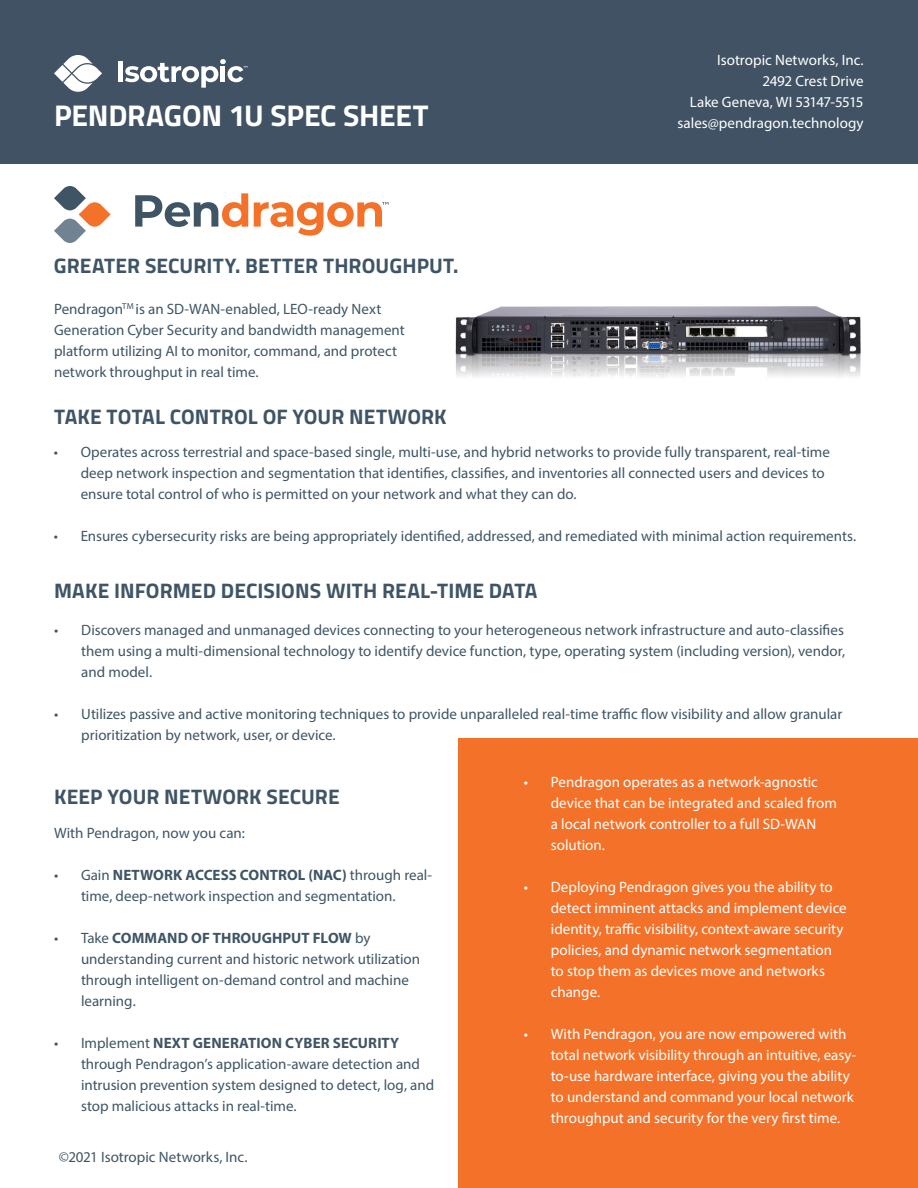
<style>
.page{position:relative;width:918px;height:1188px;background:#fff}
.page>*{position:absolute;margin:0;border:0;box-sizing:border-box;transform-origin:0 0}
.Header_2{font:700 30px "Titillium Web";letter-spacing:-.005em;color:#fff}
.Header_4{font:700 21px "Titillium Web";letter-spacing:.005em;color:#3f5565}
.Body_Text_10pt{font:15px/21px "Myriad Pro";color:#3f5565}
.Body_Text_10pt-2{font:15px/21px "Myriad Pro";color:#fff}
.s1{font-weight:700}
</style>
<div class="page">
<div style="left:0;top:0;width:918px;height:164px;background:#405263"></div>
<div style="left:118px;top:62px;width:5px;height:20px;background:#fff"></div>
<svg style="left:125px;top:59px;width:123px;height:29px"></svg>
<svg style="left:54px;top:55px;width:48px;height:37px"></svg>
<div style="left:459px;top:738px;width:459px;height:450px;background:#f37128"></div>
<svg style="left:135px;top:193px;width:113px;height:34px"></svg>
<svg style="left:254px;top:202px;width:135px;height:34px"></svg>
<svg style="left:54px;top:186px;width:57px;height:57px"></svg>
<img style="left:455px;top:306px;width:406px;height:71px">
<p class="Header_2" style="left:54px;top:93px;width:376px">PENDRAGON 1U SPEC SHEET</p>
<p class="Header_4" style="left:54px;top:249px;width:406px">GREATER SECURITY. BETTER THROUGHPUT.</p>
<p class="Body_Text_10pt" style="left:54px;top:298px;width:352px">Pendragon<sup>TM</sup> is an SD-WAN-enabled, LEO-ready Next Generation Cyber Security and bandwidth management platform utilizing AI to monitor, command, and protect network throughput in real time.</p>
<p class="Header_4" style="left:54px;top:401px;width:394px">TAKE TOTAL CONTROL OF YOUR NETWORK</p>
<p class="Body_Text_10pt-2" style="left:717px;top:49px;width:148px">Isotropic Networks, Inc.</p>
<p class="Body_Text_10pt-2" style="left:763px;top:70px;width:103px">2492 Crest Drive</p>
<p class="Body_Text_10pt-2" style="left:690px;top:91px;width:175px">Lake Geneva, WI 53147-5515</p>
<p class="Body_Text_10pt-2" style="left:678px;top:112px;width:188px">sales@pendragon.technology</p>
<p class="Body_Text_10pt" style="left:81px;top:441px;width:751px;text-indent:-27px">• Operates across terrestrial and space-based single, multi-use, and hybrid networks to provide fully transparent, real-time deep network inspection and segmentation that identifies, classifies, and inventories all connected users and devices to ensure total control of who is permitted on your network and what they can do.</p>
<p class="Body_Text_10pt" style="left:54px;top:525px;width:804px">• Ensures cybersecurity risks are being appropriately identified, addressed, and remediated with minimal action requirements.</p>
<p class="Header_4" style="left:54px;top:575px;width:485px">MAKE INFORMED DECISIONS WITH REAL-TIME DATA</p>
<p class="Body_Text_10pt" style="left:81px;top:619px;width:765px;text-align:justify;text-indent:-27px">• Discovers managed and unmanaged devices connecting to your heterogeneous network infrastructure and auto-classifies them using a multi-dimensional technology to identify device function, type, operating system (including version), vendor, and model.</p>
<p class="Body_Text_10pt" style="left:81px;top:703px;width:763px;text-indent:-27px">• Utilizes passive and active monitoring techniques to provide unparalleled real-time traffic flow visibility and allow granular prioritization by network, user, or device.</p>
<p class="Header_4" style="left:54px;top:781px;width:287px">KEEP YOUR NETWORK SECURE</p>
<p class="Body_Text_10pt" style="left:54px;top:822px;width:192px">With Pendragon, now you can:</p>
<p class="Body_Text_10pt" style="left:81px;top:864px;width:353px;text-indent:-27px">• Gain <span class="s1">NETWORK ACCESS CONTROL (NAC)</span> through real&shy;time, deep-network inspection and segmentation.</p>
<p class="Body_Text_10pt" style="left:81px;top:927px;width:341px;text-indent:-27px">• Take <span class="s1">COMMAND OF THROUGHPUT FLOW</span> by understanding current and historic network utilization through intelligent on-demand control and machine learning.</p>
<p class="Body_Text_10pt" style="left:81px;top:1032px;width:355px;text-indent:-27px">• Implement <span class="s1">NEXT GENERATION CYBER SECURITY </span>through Pendragon’s application-aware detection and intrusion prevention system designed to detect, log, and stop malicious attacks in real-time.</p>
<p class="Body_Text_10pt" style="left:59px;top:1146px;width:190px">©2021 Isotropic Networks, Inc.</p>
<p class="Body_Text_10pt-2" style="left:551px;top:771px;width:288px;text-indent:-27px">• Pendragon operates as a network-agnostic device that can be integrated and scaled from a local network controller to a full SD-WAN solution.</p>
<p class="Body_Text_10pt-2" style="left:551px;top:876px;width:297px;text-indent:-27px">• Deploying Pendragon gives you the ability to detect imminent attacks and implement device identity, traffic visibility, context-aware security policies, and dynamic network segmentation to stop them as devices move and networks change.</p>
<p class="Body_Text_10pt-2" style="left:551px;top:1023px;width:307px;text-indent:-27px">• With Pendragon, you are now empowered with total network visibility through an intuitive, easy&shy;to-use hardware interface, giving you the ability to understand and command your local network throughput and security for the very first time.</p>
</div>
